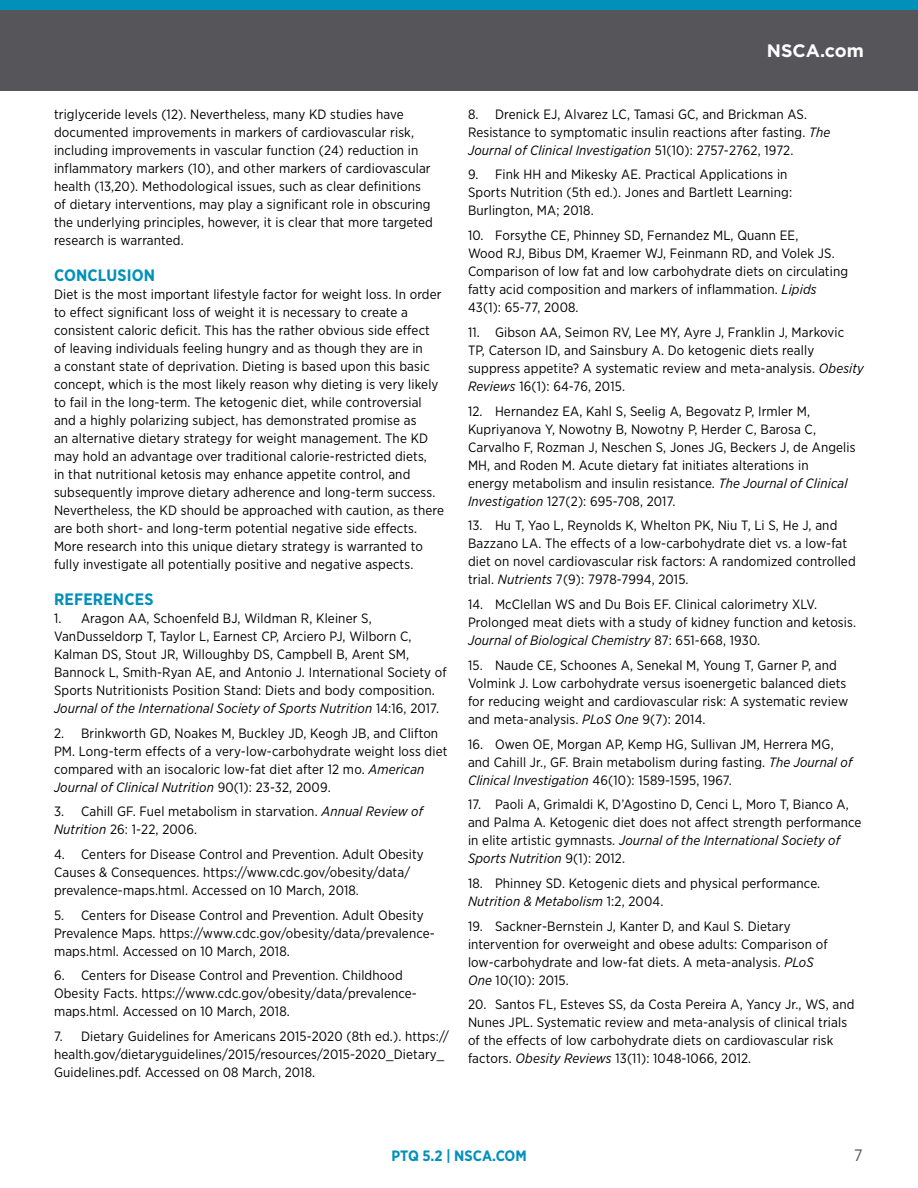
<style>
.page{position:relative;width:918px;height:1188px;background:#fff}
.page>*{position:absolute;margin:0;border:0;box-sizing:border-box;transform-origin:0 0}
.t1{font:700 18px "Gotham";color:#fff}
.t2{font:700 16.5px "Gotham Narrow";letter-spacing:.01em;color:#0090ba}
.t3{font:16.5px "Gotham Narrow";color:#56565a}
.t4{font:700 15px "Gotham Narrow";color:#0090ba}
.t5{font:13.5px/18px "Gotham Narrow";letter-spacing:.01em;color:#000}
.s1{font-style:italic}
</style>
<div class="page">
<div style="left:0;top:0;width:918px;height:17px;background:#0090ba"></div>
<div style="left:0;top:10px;width:918px;height:81px;background:#56565a"></div>
<h1 class="t1" style="left:767px;top:39px;width:99px">NSCA.com</h1>
<p class="t5" style="left:54px;top:105px;width:380px">triglyceride levels (12). Nevertheless, many KD studies have documented improvements in markers of cardiovascular risk, including improvements in vascular function (24) reduction in inflammatory markers (10), and other markers of cardiovascular health (13,20). Methodological issues, such as clear definitions of dietary interventions, may play a significant role in obscuring the underlying principles, however, it is clear that more targeted research is warranted.</p>
<p class="t2" style="left:54px;top:264px;width:103px">CONCLUSION</p>
<p class="t5" style="left:54px;top:285px;width:391px">Diet is the most important lifestyle factor for weight loss. In order to effect significant loss of weight it is necessary to create a consistent caloric deficit. This has the rather obvious side effect of leaving individuals feeling hungry and as though they are in<br>a constant state of deprivation. Dieting is based upon this basic concept, which is the most likely reason why dieting is very likely to fail in the long-term. The ketogenic diet, while controversial and a highly polarizing subject, has demonstrated promise as<br>an alternative dietary strategy for weight management. The KD may hold an advantage over traditional calorie-restricted diets,<br>in that nutritional ketosis may enhance appetite control, and subsequently improve dietary adherence and long-term success.<br>Nevertheless, the KD should be approached with caution, as there are both short- and long-term potential negative side effects.<br>More research into this unique dietary strategy is warranted to fully investigate all potentially positive and negative aspects.</p>
<p class="t2" style="left:54px;top:588px;width:101px">REFERENCES</p>
<p class="t5" style="left:54px;top:609px;width:394px">1. Aragon AA, Schoenfeld BJ, Wildman R, Kleiner S, VanDusseldorp T, Taylor L, Earnest CP, Arciero PJ, Wilborn C, Kalman DS, Stout JR, Willoughby DS, Campbell B, Arent SM, Bannock L, Smith-Ryan AE, and Antonio J. International Society of Sports Nutritionists Position Stand: Diets and body composition.<br><span class="s1">Journal of the International Society of Sports Nutrition</span> 14:16, 2017.</p>
<p class="t5" style="left:54px;top:724px;width:395px">2. Brinkworth GD, Noakes M, Buckley JD, Keogh JB, and Clifton PM. Long-term effects of a very-low-carbohydrate weight loss diet compared with an isocaloric low-fat diet after 12 mo. <span class="s1">American Journal of Clinical Nutrition</span> 90(1): 23-32, 2009.</p>
<p class="t5" style="left:54px;top:802px;width:371px">3. Cahill GF. Fuel metabolism in starvation. <span class="s1">Annual Review of<br>Nutrition</span> 26: 1-22, 2006.</p>
<p class="t5" style="left:54px;top:845px;width:371px">4. Centers for Disease Control and Prevention. Adult Obesity<br>Causes &amp; Consequences. https://www.cdc.gov/obesity/data/ prevalence-maps.html. Accessed on 10 March, 2018.</p>
<p class="t5" style="left:54px;top:906px;width:382px">5. Centers for Disease Control and Prevention. Adult Obesity<br>Prevalence Maps. https://www.cdc.gov/obesity/data/prevalence&shy;maps.html. Accessed on 10 March, 2018.</p>
<p class="t5" style="left:54px;top:966px;width:365px">6. Centers for Disease Control and Prevention. Childhood<br>Obesity Facts. https://www.cdc.gov/obesity/data/prevalence&shy;maps.html. Accessed on 10 March, 2018.</p>
<p class="t5" style="left:54px;top:1027px;width:397px">7. Dietary Guidelines for Americans 2015-2020 (8th ed.). https:// health.gov/dietaryguidelines/2015/resources/2015-2020_Dietary_<br>Guidelines.pdf. Accessed on 08 March, 2018.</p>
<p class="t5" style="left:468px;top:105px;width:364px">8. Drenick EJ, Alvarez LC, Tamasi GC, and Brickman AS.<br>Resistance to symptomatic insulin reactions after fasting. <span class="s1">The<br>Journal of Clinical Investigation</span> 51(10): 2757-2762, 1972.</p>
<p class="t5" style="left:468px;top:165px;width:326px">9. Fink HH and Mikesky AE. Practical Applications in<br>Sports Nutrition (5th ed.). Jones and Bartlett Learning:<br>Burlington, MA; 2018.</p>
<p class="t5" style="left:468px;top:226px;width:382px">10. Forsythe CE, Phinney SD, Fernandez ML, Quann EE,<br>Wood RJ, Bibus DM, Kraemer WJ, Feinmann RD, and Volek JS.<br>Comparison of low fat and low carbohydrate diets on circulating fatty acid composition and markers of inflammation. <span class="s1">Lipids </span>43(1): 65-77, 2008.</p>
<p class="t5" style="left:468px;top:323px;width:398px">11. Gibson AA, Seimon RV, Lee MY, Ayre J, Franklin J, Markovic TP, Caterson ID, and Sainsbury A. Do ketogenic diets really suppress appetite? A systematic review and meta-analysis. <span class="s1">Obesity Reviews</span> 16(1): 64-76, 2015.</p>
<p class="t5" style="left:468px;top:402px;width:389px">12. Hernandez EA, Kahl S, Seelig A, Begovatz P, Irmler M, Kupriyanova Y, Nowotny B, Nowotny P, Herder C, Barosa C, Carvalho F, Rozman J, Neschen S, Jones JG, Beckers J, de Angelis MH, and Roden M. Acute dietary fat initiates alterations in<br>energy metabolism and insulin resistance. <span class="s1">The Journal of Clinical Investigation</span> 127(2): 695-708, 2017.</p>
<p class="t5" style="left:468px;top:516px;width:389px">13. Hu T, Yao L, Reynolds K, Whelton PK, Niu T, Li S, He J, and Bazzano LA. The effects of a low-carbohydrate diet vs. a low-fat diet on novel cardiovascular risk factors: A randomized controlled trial. <span class="s1">Nutrients</span> 7(9): 7978-7994, 2015.</p>
<p class="t5" style="left:468px;top:595px;width:390px">14. McClellan WS and Du Bois EF. Clinical calorimetry XLV.<br>Prolonged meat diets with a study of kidney function and ketosis.<br><span class="s1">Journal of Biological Chemistry</span> 87: 651-668, 1930.</p>
<p class="t5" style="left:468px;top:656px;width:382px">15. Naude CE, Schoones A, Senekal M, Young T, Garner P, and Volmink J. Low carbohydrate versus isoenergetic balanced diets for reducing weight and cardiovascular risk: A systematic review and meta-analysis. <span class="s1">PLoS One</span> 9(7): 2014.</p>
<p class="t5" style="left:468px;top:735px;width:386px">16. Owen OE, Morgan AP, Kemp HG, Sullivan JM, Herrera MG, and Cahill Jr., GF. Brain metabolism during fasting. <span class="s1">The Journal of<br>Clinical Investigation</span> 46(10): 1589-1595, 1967.</p>
<p class="t5" style="left:468px;top:795px;width:395px">17. Paoli A, Grimaldi K, D’Agostino D, Cenci L, Moro T, Bianco A, and Palma A. Ketogenic diet does not affect strength performance in elite artistic gymnasts. <span class="s1">Journal of the International Society of Sports Nutrition</span> 9(1): 2012.</p>
<p class="t5" style="left:468px;top:874px;width:354px">18. Phinney SD. Ketogenic diets and physical performance.<br><span class="s1">Nutrition &amp; Metabolism</span> 1:2, 2004.</p>
<p class="t5" style="left:468px;top:917px;width:361px">19. Sackner-Bernstein J, Kanter D, and Kaul S. Dietary intervention for overweight and obese adults: Comparison of low-carbohydrate and low-fat diets. A meta-analysis. <span class="s1">PLoS One</span> 10(10): 2015.</p>
<p class="t5" style="left:468px;top:995px;width:388px">20. Santos FL, Esteves SS, da Costa Pereira A, Yancy Jr., WS, and Nunes JPL. Systematic review and meta-analysis of clinical trials of the effects of low carbohydrate diets on cardiovascular risk factors. <span class="s1">Obesity Reviews</span> 13(11): 1048-1066, 2012.</p>
<p class="t4" style="left:392px;top:1146px;width:137px">PTQ 5.2 | NSCA.COM</p>
<p class="t3" style="left:854px;top:1145px;width:10px">7</p>
</div>
